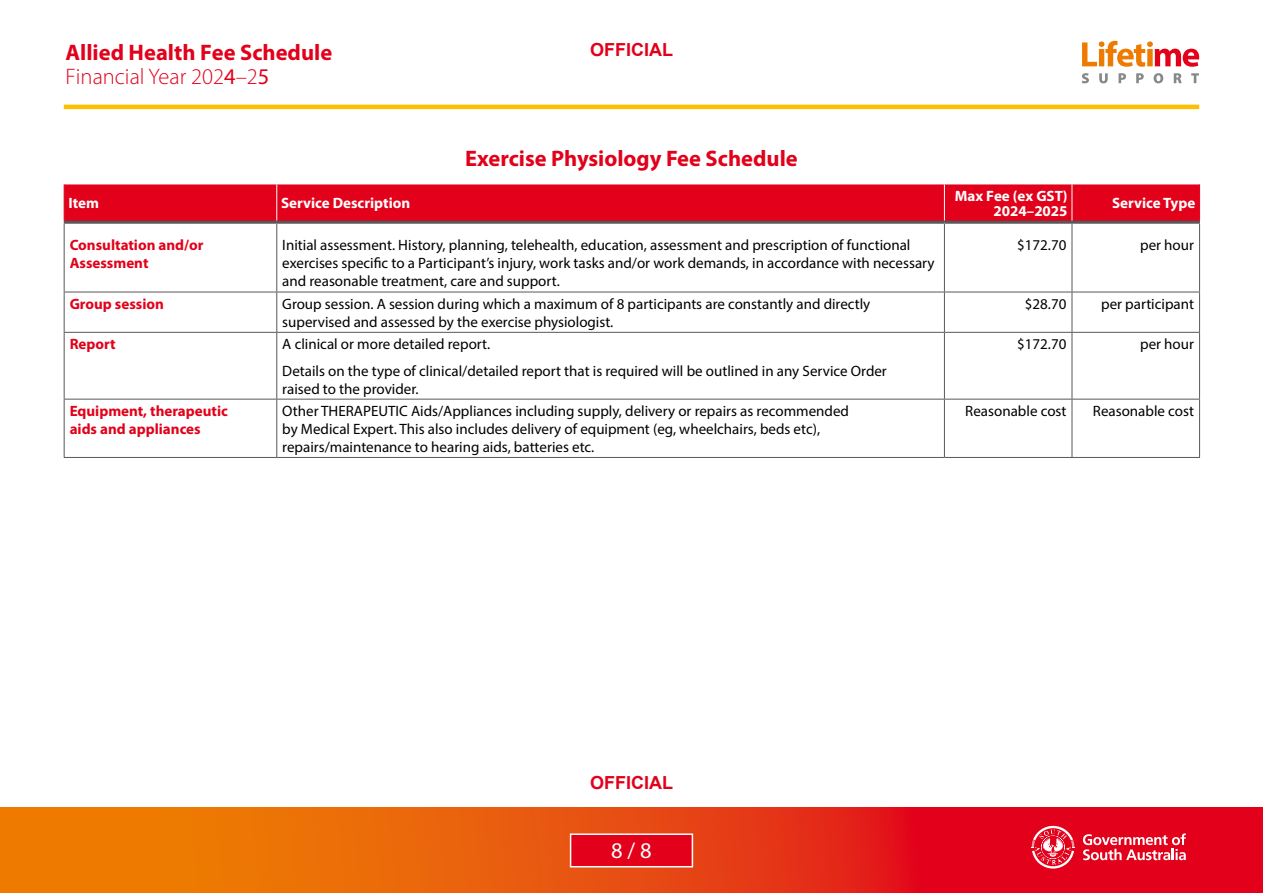
<style>
.page{position:relative;width:1263px;height:893px;background:#fff}
.page>*{position:absolute;margin:0;border:0;box-sizing:border-box;transform-origin:0 0}
.Heading_2{font:700 22.5px "Myriad Pro";color:#e2001a}
.t1{font:300 22.5px "Myriad Pro";color:#e2001a}
.t2{font:22.5px "Myriad Pro";color:#fff}
.t3{font:700 18px "Arial";color:#e2001a}
.Body{font:15px/18px "Myriad Pro";color:#000}
.Body-2{font:700 15px/18px "Myriad Pro";color:#e2001a}
.Header_Row_Text{font:700 15px/15px "Myriad Pro";color:#fff;text-align:right}
.s1{font-weight:400}
</style>
<div class="page">
<svg style="left:0;top:808px;width:1263px;height:85px;background:#e7440f"></svg>
<div style="left:571px;top:834px;width:121px;height:33px;background:#e2001a"></div>
<div style="left:570px;top:833px;width:123px;height:34px;border:2px solid #fff"></div>
<hr style="left:64px;top:105px;width:1135px;height:4px;background:#fcc000">
<svg style="left:1082px;top:41px;width:117px;height:26px"></svg>
<svg style="left:1082px;top:73px;width:117px;height:10px"></svg>
<svg style="left:1083px;top:833px;width:103px;height:27px"></svg>
<svg style="left:1032px;top:826px;width:42px;height:43px;background:#ea4e60"></svg>
<div style="left:65px;top:184px;width:1134px;height:37px;background:#e2001a"></div>
<hr style="left:276px;top:184px;width:1px;height:37px;background:#fff">
<hr style="left:944px;top:184px;width:1px;height:37px;background:#fff">
<hr style="left:1071px;top:184px;width:1px;height:37px;background:#fff">
<hr style="left:276px;top:224px;width:1px;height:68px;background:#58585a">
<hr style="left:944px;top:224px;width:1px;height:68px;background:#58585a">
<hr style="left:1071px;top:224px;width:1px;height:68px;background:#58585a">
<hr style="left:64px;top:292px;width:213px;height:1px;background:#58585a">
<hr style="left:277px;top:292px;width:667px;height:1px;background:#58585a">
<hr style="left:276px;top:292px;width:1px;height:40px;background:#58585a">
<hr style="left:944px;top:292px;width:128px;height:1px;background:#58585a">
<hr style="left:944px;top:292px;width:1px;height:40px;background:#58585a">
<hr style="left:1072px;top:292px;width:128px;height:1px;background:#58585a">
<hr style="left:1071px;top:292px;width:1px;height:40px;background:#58585a">
<hr style="left:64px;top:332px;width:213px;height:1px;background:#58585a">
<hr style="left:277px;top:332px;width:667px;height:1px;background:#58585a">
<hr style="left:276px;top:333px;width:1px;height:66px;background:#58585a">
<hr style="left:944px;top:332px;width:128px;height:1px;background:#58585a">
<hr style="left:944px;top:333px;width:1px;height:66px;background:#58585a">
<hr style="left:1072px;top:332px;width:128px;height:1px;background:#58585a">
<hr style="left:1071px;top:333px;width:1px;height:66px;background:#58585a">
<hr style="left:64px;top:399px;width:213px;height:1px;background:#58585a">
<hr style="left:277px;top:399px;width:667px;height:1px;background:#58585a">
<hr style="left:276px;top:399px;width:1px;height:58px;background:#58585a">
<hr style="left:944px;top:399px;width:128px;height:1px;background:#58585a">
<hr style="left:944px;top:399px;width:1px;height:58px;background:#58585a">
<hr style="left:1072px;top:399px;width:128px;height:1px;background:#58585a">
<hr style="left:1071px;top:399px;width:1px;height:58px;background:#58585a">
<hr style="left:64px;top:224px;width:1px;height:68px;background:#58585a">
<hr style="left:1199px;top:224px;width:1px;height:68px;background:#58585a">
<hr style="left:64px;top:292px;width:1px;height:40px;background:#58585a">
<hr style="left:1199px;top:292px;width:1px;height:40px;background:#58585a">
<hr style="left:64px;top:333px;width:1px;height:66px;background:#58585a">
<hr style="left:1199px;top:333px;width:1px;height:66px;background:#58585a">
<hr style="left:64px;top:399px;width:1px;height:58px;background:#58585a">
<hr style="left:1199px;top:399px;width:1px;height:58px;background:#58585a">
<hr style="left:64px;top:457px;width:213px;height:1px;background:#58585a">
<hr style="left:277px;top:457px;width:667px;height:1px;background:#58585a">
<hr style="left:944px;top:457px;width:128px;height:1px;background:#58585a">
<hr style="left:1072px;top:457px;width:128px;height:1px;background:#58585a">
<hr style="left:64px;top:184px;width:1px;height:37px;background:#e2001a">
<hr style="left:64px;top:221px;width:213px;height:3px;background:#58585a">
<hr style="left:277px;top:221px;width:667px;height:3px;background:#58585a">
<hr style="left:944px;top:221px;width:128px;height:3px;background:#58585a">
<hr style="left:1072px;top:221px;width:128px;height:3px;background:#58585a">
<hr style="left:1199px;top:184px;width:1px;height:37px;background:#e2001a">
<h1 class="Heading_2" style="left:66px;top:39px;width:268px">Allied Health Fee Schedule</h1>
<p class="t3" style="left:590px;top:37px;width:84px">OFFICIAL</p>
<h1 class="t1" style="left:66px;top:62px;width:205px">Financial Year 202<span class="s1">4</span>–2<span class="s1">5</span></h1>
<h2 class="Heading_2" style="left:465px;top:146px;width:334px">Exercise Physiology Fee Schedule</h2>
<p class="Header_Row_Text" style="left:68px;top:196px;width:32px">Item</p>
<p class="Header_Row_Text" style="left:281px;top:196px;width:131px">Service Description</p>
<p class="Header_Row_Text" style="left:955px;top:188px;width:114px">Max Fee (ex GST)<br>2024–2025</p>
<p class="Header_Row_Text" style="left:1112px;top:196px;width:85px">Service Type</p>
<p class="Body-2" style="left:70px;top:237px;width:135px">Consultation and/or<br>Assessment</p>
<p class="Body" style="left:282px;top:236px;width:654px">Initial assessment. History, planning, telehealth, education, assessment and prescription of functional exercises specific to a Participant’s injury, work tasks and/or work demands, in accordance with necessary and reasonable treatment, care and support.</p>
<p class="Body" style="left:1017px;top:236px;width:51px">$172.70</p>
<p class="Body" style="left:1140px;top:236px;width:55px">per hour</p>
<p class="Body-2" style="left:70px;top:295px;width:96px">Group session</p>
<p class="Body" style="left:282px;top:295px;width:590px">Group session. A session during which a maximum of 8 participants are constantly and directly supervised and assessed by the exercise physiologist.</p>
<p class="Body" style="left:1025px;top:295px;width:43px">$28.70</p>
<p class="Body" style="left:1101px;top:295px;width:94px">per participant</p>
<p class="Body-2" style="left:70px;top:335px;width:47px">Report</p>
<p class="Body" style="left:282px;top:335px;width:209px">A clinical or more detailed report.</p>
<p class="Body" style="left:282px;top:361px;width:606px">Details on the type of clinical/detailed report that is required will be outlined in any Service Order raised to the provider.</p>
<p class="Body" style="left:1017px;top:335px;width:51px">$172.70</p>
<p class="Body" style="left:1140px;top:335px;width:55px">per hour</p>
<p class="Body-2" style="left:70px;top:402px;width:160px">Equipment, therapeutic aids and appliances</p>
<p class="Body" style="left:282px;top:402px;width:568px">Other THERAPEUTIC Aids/Appliances including supply, delivery or repairs as recommended by Medical Expert. This also includes delivery of equipment (eg, wheelchairs, beds etc), repairs/maintenance to hearing aids, batteries etc.</p>
<p class="Body" style="left:965px;top:402px;width:103px">Reasonable cost</p>
<p class="Body" style="left:1093px;top:402px;width:103px">Reasonable cost</p>
<p class="t3" style="left:590px;top:771px;width:84px">OFFICIAL</p>
<h1 class="t2" style="left:611px;top:836px;width:42px">8 / 8</h1>
</div>
